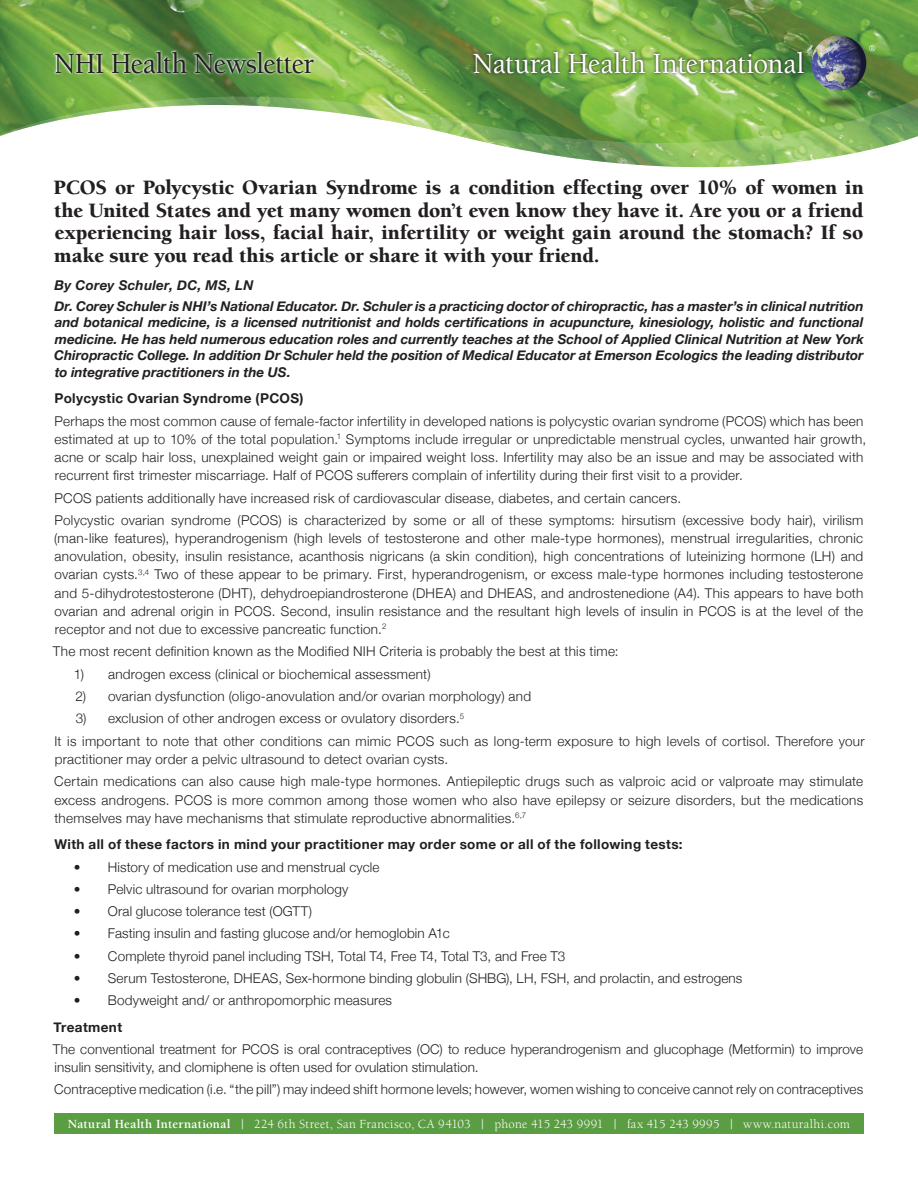
<style>
.page{position:relative;width:918px;height:1188px;background:#fff}
.page>*{position:absolute;margin:0;border:0;box-sizing:border-box;transform-origin:0 0}
.t1{font:500 30.15px "Berkeley";letter-spacing:-.01em;color:#fff;scale:.95 1}
.t2{font:500 30.15px "Berkeley";letter-spacing:-.025em;color:#231f20;scale:.95 1}
.t3{font:900 21px/22.5px "Berkeley";letter-spacing:-.005em;color:#231f20;text-align:justify}
.t4{font:300 13.5px/18.1px "Helvetica Neue";letter-spacing:.02em;color:#231f20}
.t5{font:italic 700 13.5px/16.5px "Helvetica Neue";color:#231f20}
.t6{font:700 13.5px "Helvetica Neue";letter-spacing:.03em;color:#231f20}
.t7{font:12.75px "Berkeley";letter-spacing:.025em;color:#fff}
.t8{font:500 9.3px "Berkeley";color:#fff;scale:.95 1}
.s1{font-weight:700}
</style>
<div class="page">
<img style="left:498px;top:145px;width:391px;height:23px">
<img style="left:0;top:0;width:918px;height:145px">
<img style="left:815px;top:94px;width:48px;height:16px">
<svg style="left:470px;top:49px;width:337px;height:27px;background:#669041"></svg>
<img style="left:52px;top:49px;width:265px;height:27px">
<img style="left:811px;top:35px;width:55px;height:56px;border-radius:28px">
<div style="left:54px;top:1114px;width:810px;height:20px;background:#5b9d42"></div>
<h1 class="t2" style="left:54px;top:48px;width:275px">NHI Health Newsletter</h1>
<h1 class="t1" style="left:472px;top:48px;width:351px">Natural Health International</h1>
<p class="t8" style="left:869px;top:43px;width:9px">®</p>
<p class="t3" style="left:54px;top:177px;width:812px">PCOS or Polycystic Ovarian Syndrome is a condition effecting over 10% of women in the United States and yet many women don’t even know they have it. Are you or a friend experiencing hair loss, facial hair, infertility or weight gain around the stomach? If so make sure you read this article or share it with your friend.</p>
<p class="t5" style="left:54px;top:275px;width:811px;line-height:20.7px">By Corey Schuler, DC, MS, LN<br>Dr. Corey Schuler is NHI’s National Educator. Dr. Schuler is a practicing doctor of chiropractic, has a master’s in clinical nutrition</p>
<p class="t5" style="left:54px;top:314px;width:811px;text-align:justify">and botanical medicine, is a licensed nutritionist and holds certifications in acupuncture, kinesiology, holistic and functional medicine. He has held numerous education roles and currently teaches at the School of Applied Clinical Nutrition at New York Chiropractic College. In addition Dr Schuler held the position of Medical Educator at Emerson Ecologics the leading distributor to integrative practitioners in the US.</p>
<p class="t6" style="left:55px;top:388px;width:250px">Polycystic Ovarian Syndrome (PCOS)</p>
<p class="t4" style="left:55px;top:411px;width:813px">Perhaps the most common cause of female-factor infertility in developed nations is polycystic ovarian syndrome (PCOS) which has been estimated at up to 10% of the total population.<sup>1</sup> Symptoms include irregular or unpredictable menstrual cycles, unwanted hair growth, acne or scalp hair loss, unexplained weight gain or impaired weight loss. Infertility may also be an issue and may be associated with recurrent first trimester miscarriage. Half of PCOS sufferers complain of infertility during their first visit to a provider.</p>
<p class="t4" style="left:55px;top:486px;width:810px;line-height:22.4px">PCOS patients additionally have increased risk of cardiovascular disease, diabetes, and certain cancers.<br>Polycystic ovarian syndrome (PCOS) is characterized by some or all of these symptoms: hirsutism (excessive body hair), virilism</p>
<p class="t4" style="left:54px;top:528px;width:811px;text-align:justify">(man-like features), hyperandrogenism (high levels of testosterone and other male-type hormones), menstrual irregularities, chronic anovulation, obesity, insulin resistance, acanthosis nigricans (a skin condition), high concentrations of luteinizing hormone (LH) and ovarian cysts.<sup>3,4</sup> Two of these appear to be primary. First, hyperandrogenism, or excess male-type hormones including testosterone and 5-dihydrotestosterone (DHT), dehydroepiandrosterone (DHEA) and DHEAS, and androstenedione (A4). This appears to have both ovarian and adrenal origin in PCOS. Second, insulin resistance and the resultant high levels of insulin in PCOS is at the level of the receptor and not due to excessive pancreatic function.<sup>2</sup></p>
<p class="t4" style="left:53px;top:642px;width:567px">The most recent definition known as the Modified NIH Criteria is probably the best at this time:</p>
<p class="t4" style="left:74px;top:664px;width:358px">1) androgen excess (clinical or biochemical assessment)</p>
<p class="t4" style="left:75px;top:686px;width:457px">2) ovarian dysfunction (oligo-anovulation and/or ovarian morphology) and</p>
<p class="t4" style="left:54px;top:707px;width:812px;line-height:22.4px;text-indent:21px">3) exclusion of other androgen excess or ovulatory disorders.<sup>5<br></sup>It is important to note that other conditions can mimic PCOS such as long-term exposure to high levels of cortisol. Therefore your</p>
<p class="t4" style="left:54px;top:747px;width:810px;line-height:22.4px">practitioner may order a pelvic ultrasound to detect ovarian cysts.<br>Certain medications can also cause high male-type hormones. Antiepileptic drugs such as valproic acid or valproate may stimulate</p>
<p class="t4" style="left:54px;top:790px;width:810px">excess androgens. PCOS is more common among those women who also have epilepsy or seizure disorders, but the medications themselves may have mechanisms that stimulate reproductive abnormalities.<sup>6,7</sup></p>
<p class="t6" style="left:54px;top:834px;width:630px">With all of these factors in mind your practitioner may order some or all of the following tests:</p>
<p class="t4" style="left:74px;top:857px;width:307px">• History of medication use and menstrual cycle</p>
<p class="t4" style="left:74px;top:879px;width:276px">• Pelvic ultrasound for ovarian morphology</p>
<p class="t4" style="left:74px;top:901px;width:240px">• Oral glucose tolerance test (OGTT)</p>
<p class="t4" style="left:74px;top:924px;width:377px">• Fasting insulin and fasting glucose and/or hemoglobin A1c</p>
<p class="t4" style="left:74px;top:946px;width:493px">• Complete thyroid panel including TSH, Total T4, Free T4, Total T3, and Free T3</p>
<p class="t4" style="left:74px;top:968px;width:670px">• Serum Testosterone, DHEAS, Sex-hormone binding globulin (SHBG), LH, FSH, and prolactin, and estrogens</p>
<p class="t4" style="left:74px;top:990px;width:320px">• Bodyweight and/ or anthropomorphic measures</p>
<p class="t6" style="left:54px;top:1016px;width:70px">Treatment</p>
<p class="t4" style="left:53px;top:1039px;width:812px">The conventional treatment for PCOS is oral contraceptives (OC) to reduce hyperandrogenism and glucophage (Metformin) to improve insulin sensitivity, and clomiphene is often used for ovulation stimulation.</p>
<p class="t4" style="left:54px;top:1080px;width:811px">Contraceptive medication (i.e. “the pill”) may indeed shift hormone levels; however, women wishing to conceive cannot rely on contraceptives</p>
<p class="t7" style="left:68px;top:1117px;width:784px"><span class="s1">Natural Health International</span> | 224 6th Street, San Francisco, CA 94103 | phone 415 243 9991 | fax 415 243 9995 | www.naturalhi.com</p>
</div>
